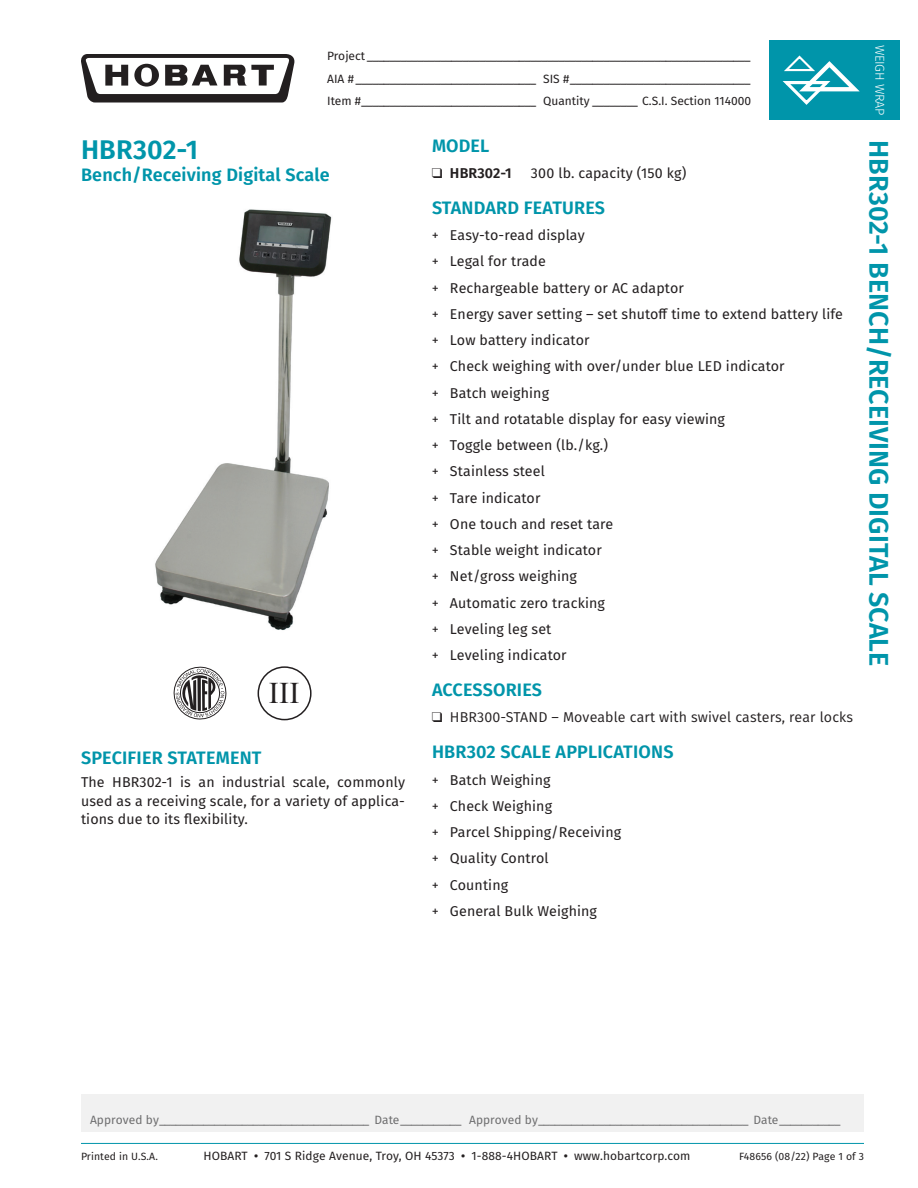
<style>
.page{position:relative;width:918px;height:1188px;background:#fff}
.page>*{position:absolute;margin:0;border:0;box-sizing:border-box;transform-origin:0 0}
.t1{font:30px "Times New Roman";color:#231f20}
.t2{font:600 27px "Fira Sans";color:#0095aa}
.t3{font:600 18px "Fira Sans";letter-spacing:.01em;color:#0095aa}
.t4{font:14.25px/26.2px "Fira Sans";letter-spacing:.01em;color:#231f20}
.t5{font:14.25px "Fira Sans";letter-spacing:.01em;color:#231f20}
.t6{font:600 14.25px "Fira Sans";color:#231f20}
.t7{font:300 12.75px "Fira Sans";letter-spacing:-.02em;color:#fff}
.t8{font:12px/22.5px "Fira Sans";color:#231f20;text-align:justify}
.t9{font:12px "Fira Sans";letter-spacing:.005em;color:#6e6e6f}
.t10{font:10.5px "Fira Sans";letter-spacing:.01em;color:#231f20}
.s1{font-style:inherit}
.s2{font-weight:600}
</style>
<div class="page">
<div style="left:81px;top:1094px;width:783px;height:38px;background:#f1f1f1"></div>
<hr style="left:81px;top:1143px;width:783px;height:1px;background:#0095aa">
<svg style="left:81px;top:54px;width:213px;height:49px"></svg>
<div style="left:770px;top:40px;width:130px;height:80px;background:#0095aa"></div>
<svg style="left:782px;top:55px;width:78px;height:50px"></svg>
<svg style="left:174px;top:667px;width:52px;height:52px"></svg>
<div style="left:258px;top:666px;width:54px;height:54px;border:2px solid #231f20;border-radius:50%"></div>
<img style="left:155px;top:209px;width:177px;height:421px">
<p class="t8" style="left:327px;top:45px;width:425px">Project ____________________________________________________________________ AIA # ________________________________ SIS #________________________________ Item #_______________________________ Quantity ________ C.S.I. Section 114000</p>
<p class="t7" style="left:889px;top:45px;width:72px;rotate:90deg">WEIGH WRAP</p>
<h2 class="t2" style="left:81px;top:127px;width:119px">HBR302-1</h2>
<p class="t3" style="left:81px;top:160px;width:250px">Bench/Receiving Digital Scale</p>
<h1 class="t1" style="left:269px;top:673px;width:32px">III</h1>
<p class="t3" style="left:81px;top:743px;width:182px">SPECIFIER STATEMENT</p>
<p class="t4" style="left:81px;top:772px;width:326px;line-height:18.8px;text-align:justify">The HBR302-1 is an industrial scale, commonly used as a receiving scale, for a variety of applica&shy;tions due to its flexibility.</p>
<p class="t3" style="left:432px;top:131px;width:59px">MODEL</p>
<p class="t6" style="left:432px;top:161px;width:81px">❑ HBR302-1</p>
<p class="t4" style="left:531px;top:160px;width:157px">300 lb. capacity (150 kg)</p>
<p class="t3" style="left:432px;top:193px;width:175px">STANDARD FEATURES</p>
<p class="t4" style="left:432px;top:222px;width:413px"><span class="s1">+</span> Easy-to-read display<br><span class="s1">+</span> Legal for trade<br><span class="s1">+</span> Rechargeable battery or AC adaptor<br><span class="s1">+</span> Energy saver setting – set shutoff time to extend battery life <span class="s1">+</span> Low battery indicator<br><span class="s1">+</span> Check weighing with over/under blue LED indicator<br><span class="s1">+</span> Batch weighing<br><span class="s1">+</span> Tilt and rotatable display for easy viewing<br><span class="s1">+</span> Toggle between (lb./kg.)<br><span class="s1">+</span> Stainless steel<br><span class="s1">+</span> Tare indicator<br><span class="s1">+</span> One touch and reset tare<br><span class="s1">+</span> Stable weight indicator<br><span class="s1">+</span> Net/gross weighing<br><span class="s1">+</span> Automatic zero tracking<br><span class="s1">+</span> Leveling leg set<br><span class="s1">+</span> Leveling indicator</p>
<p class="t3" style="left:432px;top:675px;width:112px">ACCESSORIES</p>
<p class="t5" style="left:432px;top:707px;width:423px">❑ HBR300-STAND – Moveable cart with swivel casters, rear locks</p>
<p class="t3" style="left:432px;top:737px;width:243px">HBR302 SCALE APPLICATIONS</p>
<p class="t4" style="left:432px;top:766px;width:191px"><span class="s1">+</span> Batch Weighing<br><span class="s1">+</span> Check Weighing<br><span class="s1">+</span> Parcel Shipping/Receiving <span class="s1">+</span> Quality Control<br><span class="s1">+</span> Counting<br><span class="s1">+</span> General Bulk Weighing</p>
<h2 class="t2" style="left:901px;top:140px;width:527px;rotate:90deg">HBR302-1 BENCH/RECEIVING DIGITAL SCALE</h2>
<p class="t9" style="left:90px;top:1110px;width:752px">Approved by______________________________________ Date___________ Approved by______________________________________ Date___________</p>
<p class="t10" style="left:81px;top:1149px;width:78px">Printed in U.S.A.</p>
<p class="t8" style="left:203px;top:1145px;width:488px">HOBART <span class="s2">•</span> 701 S Ridge Avenue, Troy, OH 45373 <span class="s2">•</span> 1-888-4HOBART <span class="s2">•</span> www.hobartcorp.com</p>
<p class="t10" style="left:739px;top:1149px;width:126px">F48656 (08/22) Page 1 of 3</p>
</div>
